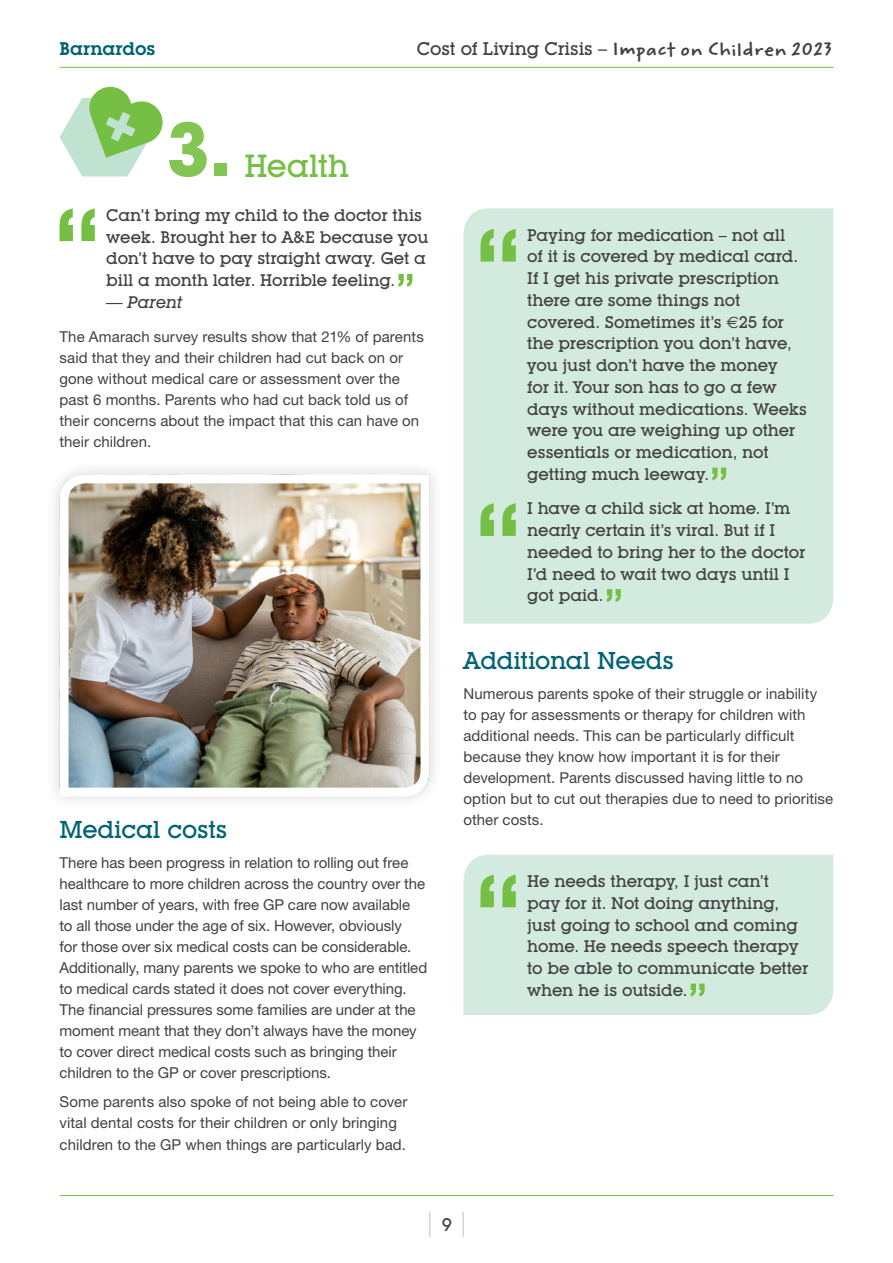
<style>
.page{position:relative;width:893px;height:1263px;background:#fff}
.page>*{position:absolute;margin:0;border:0;box-sizing:border-box;transform-origin:0 0}
.t1{font:700 75px "Lubalin Graph IT Cby BT";color:#83c452}
.t2{font:500 53.25px "Lubalin Graph IT Cby BT";color:#75c044}
.t3{font:500 31.5px "Lubalin Graph IT Cby BT";letter-spacing:-.01em;color:#75c044}
.t4{font:500 24px "Lubalin Graph IT Cby BT";letter-spacing:-.005em;color:#006373}
.t5{font:700 18px "Weber Hand ITC Std";letter-spacing:-.01em;color:#414042}
.t6{font:600 18px "Lubalin Graph IT Cby BT";letter-spacing:-.005em;color:#006373}
.t7{font:500 18px "Lubalin Graph IT Cby BT";color:#414042}
.t8{font:500 16.5px/21.8px "Lubalin Graph IT Cby BT";letter-spacing:-.01em;color:#414042}
.t9{font:italic 500 16.5px "Lubalin Graph IT Cby BT";letter-spacing:-.005em;color:#414042}
.t10{font:15px/21px "Helvetica Neue";color:#414042}
.s1{font-family:"Lubalin Graph IT Cby BT";font-weight:500}
.s2{font-style:normal}
.s3{font-family:"Euro Sans";font-weight:400}
</style>
<div class="page">
<hr style="left:60px;top:67px;width:773px;height:1px;background:#75c044">
<hr style="left:60px;top:1195px;width:773px;height:1px;background:#75c044">
<svg style="left:463px;top:1212px;width:1px;height:25px"></svg>
<svg style="left:429px;top:1212px;width:1px;height:25px"></svg>
<svg style="left:60px;top:86px;width:103px;height:90px"></svg>
<div style="left:463px;top:208px;width:370px;height:416px;background:#d2ebde"></div>
<div style="left:463px;top:855px;width:370px;height:160px;background:#d2ebde"></div>
<svg style="left:480px;top:229px;width:36px;height:33px"></svg>
<svg style="left:60px;top:208px;width:35px;height:33px"></svg>
<svg style="left:480px;top:503px;width:36px;height:33px"></svg>
<svg style="left:480px;top:874px;width:36px;height:33px"></svg>
<img style="left:55px;top:470px;width:379px;height:331px">
<p class="t6" style="left:60px;top:37px;width:98px">Barnardos</p>
<p class="t5" style="left:417px;top:37px;width:418px"><span class="s1">Cost of Living Crisis –</span> Impact on Children 2023</p>
<h1 class="t1" style="left:166px;top:104px;width:67px">3.</h1>
<h3 class="t3" style="left:244px;top:146px;width:106px">Health</h3>
<p class="t8" style="left:106px;top:204px;width:324px">Can’t bring my child to the doctor this week. Brought her to A&amp;E because you don’t have to pay straight away. Get a bill a month later. Horrible feeling.</p>
<p class="t9" style="left:106px;top:292px;width:78px"><span class="s2">—</span> Parent</p>
<h2 class="t2" style="left:395px;top:260px;width:21px">”</h2>
<p class="t10" style="left:60px;top:326px;width:366px">The Amarach survey results show that 21% of parents said that they and their children had cut back on or gone without medical care or assessment over the past 6 months. Parents who had cut back told us of their concerns about the impact that this can have on their children.</p>
<h3 class="t4" style="left:60px;top:815px;width:169px">Medical costs</h3>
<p class="t10" style="left:60px;top:852px;width:369px">There has been progress in relation to rolling out free healthcare to more children across the country over the last number of years, with free GP care now available<br>to all those under the age of six. However, obviously<br>for those over six medical costs can be considerable.<br>Additionally, many parents we spoke to who are entitled to medical cards stated it does not cover everything.<br>The financial pressures some families are under at the moment meant that they don’t always have the money to cover direct medical costs such as bringing their children to the GP or cover prescriptions.</p>
<p class="t10" style="left:60px;top:1091px;width:349px;line-height:21.5px">Some parents also spoke of not being able to cover vital dental costs for their children or only bringing children to the GP when things are particularly bad.</p>
<p class="t8" style="left:527px;top:224px;width:281px">Paying for medication – not all<br>of it is covered by medical card.<br>If I get his private prescription there are some things not covered. Sometimes it’s <span class="s3">€</span>25 for the prescription you don’t have, you just don’t have the money<br>for it. Your son has to go a few days without medications. Weeks were you are weighing up other essentials or medication, not getting much leeway.</p>
<p class="t8" style="left:527px;top:498px;width:265px">I have a child sick at home. I’m</p>
<h2 class="t2" style="left:709px;top:454px;width:21px">”</h2>
<p class="t8" style="left:527px;top:519px;width:280px">nearly certain it’s viral. But if I needed to bring her to the doctor<br>I’d need to wait two days until I got paid.</p>
<h2 class="t2" style="left:604px;top:576px;width:21px">”</h2>
<h3 class="t4" style="left:463px;top:646px;width:212px">Additional Needs</h3>
<p class="t10" style="left:463px;top:683px;width:371px">Numerous parents spoke of their struggle or inability to pay for assessments or therapy for children with additional needs. This can be particularly difficult because they know how important it is for their development. Parents discussed having little to no option but to cut out therapies due to need to prioritise other costs.</p>
<p class="t8" style="left:527px;top:870px;width:283px">He needs therapy, I just can’t<br>pay for it. Not doing anything, just going to school and coming home. He needs speech therapy to be able to communicate better when he is outside.</p>
<h2 class="t2" style="left:688px;top:970px;width:21px">”</h2>
<p class="t7" style="left:442px;top:1213px;width:12px">9</p>
</div>
